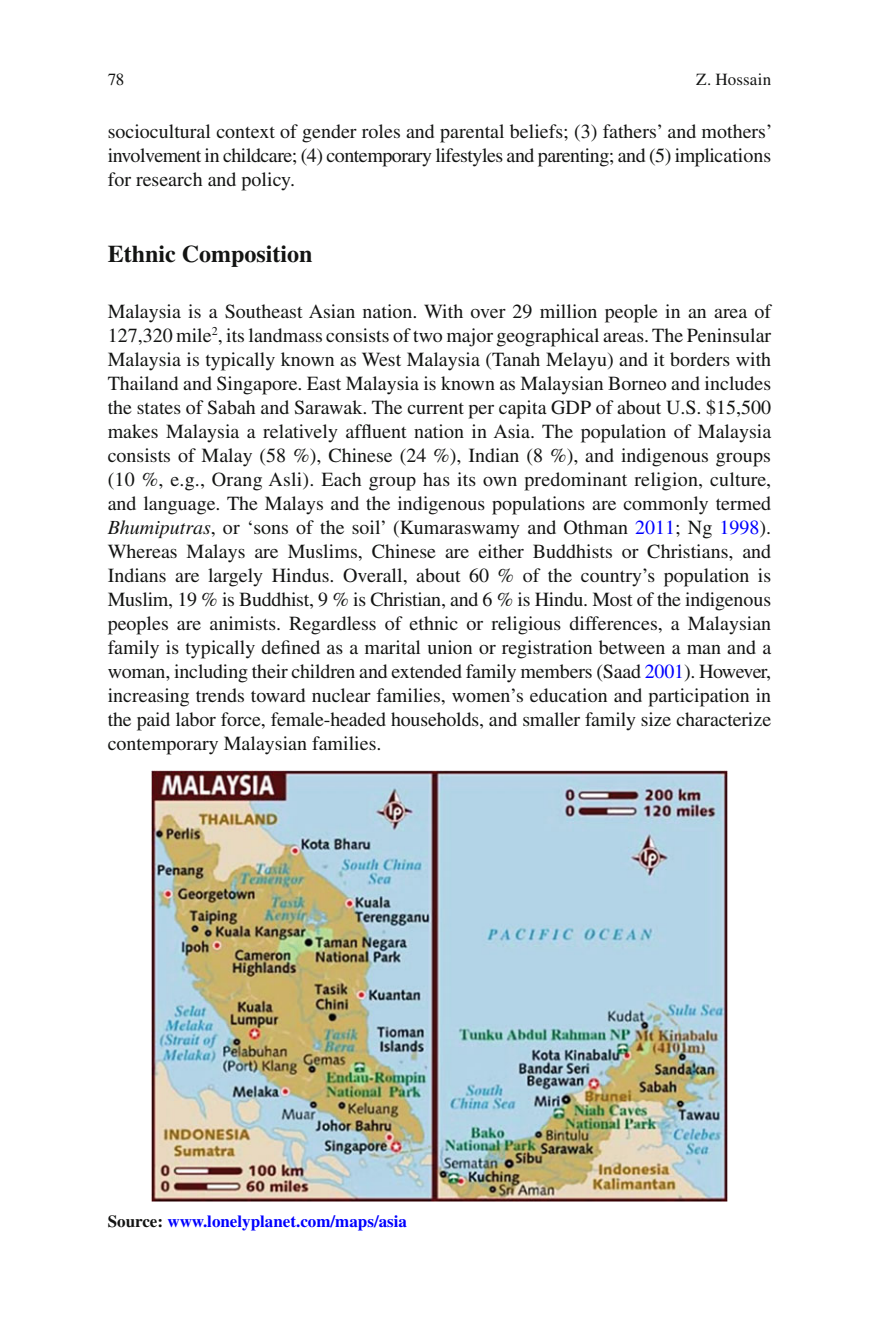
<style>
.page{position:relative;width:879px;height:1333px;background:#fff}
.page>*{position:absolute;margin:0;border:0;box-sizing:border-box;transform-origin:0 0}
.t1{font:700 24px "Times";color:#131413}
.t2{font:20px/24px "Times";color:#131413;text-align:justify}
.t3{font:700 17px "Times";color:#00f}
.t4{font:17px "Times";letter-spacing:.005em;color:#131413}
.s1{font-style:italic}
.s2{color:#00f}
.s3{color:#131413}
</style>
<div class="page">
<img style="left:151px;top:770px;width:576px;height:431px">
<p class="t4" style="left:696px;top:73px;width:77px">Z. Hossain</p>
<p class="t4" style="left:108px;top:73px;width:18px">78</p>
<p class="t2" style="left:108px;top:121px;width:666px">sociocultural context of gender roles and parental beliefs; (3) fathers’ and mothers’ involvement in childcare; (4) contemporary lifestyles and parenting; and (5) implications for research and policy.</p>
<p class="t1" style="left:108px;top:245px;width:206px">Ethnic Composition</p>
<p class="t2" style="left:108px;top:301px;width:665px">Malaysia is a Southeast Asian nation. With over 29 million people in an area of 127,320 mile <sup>2</sup> , its landmass consists of two major geographical areas. The Peninsular Malaysia is typically known as West Malaysia (Tanah Melayu) and it borders with Thailand and Singapore. East Malaysia is known as Malaysian Borneo and includes the states of Sabah and Sarawak. The current per capita GDP of about U.S. $15,500 makes Malaysia a relatively affluent nation in Asia. The population of Malaysia consists of Malay (58 %), Chinese (24 %), Indian (8 %), and indigenous groups (10 %, e.g., Orang Asli). Each group has its own predominant religion, culture, and language. The Malays and the indigenous populations are commonly termed <span class="s1">Bhumiputras</span> , or ‘sons of the soil’ (Kumaraswamy and Othman <span class="s2">2011</span> ; Ng <span class="s2">1998</span> ).<br>Whereas Malays are Muslims, Chinese are either Buddhists or Christians, and Indians are largely Hindus. Overall, about 60 % of the country’s population is Muslim, 19 % is Buddhist, 9 % is Christian, and 6 % is Hindu. Most of the indigenous peoples are animists. Regardless of ethnic or religious differences, a Malaysian family is typically defined as a marital union or registration between a man and a woman, including their children and extended family members (Saad <span class="s2">2001</span> ). However, increasing trends toward nuclear families, women’s education and participation in the paid labor force, female-headed households, and smaller family size characterize contemporary Malaysian families.</p>
<p class="t3" style="left:108px;top:1214px;width:301px"><span class="s3">Source :</span> www.lonelyplanet.com/maps/asia</p>
</div>
